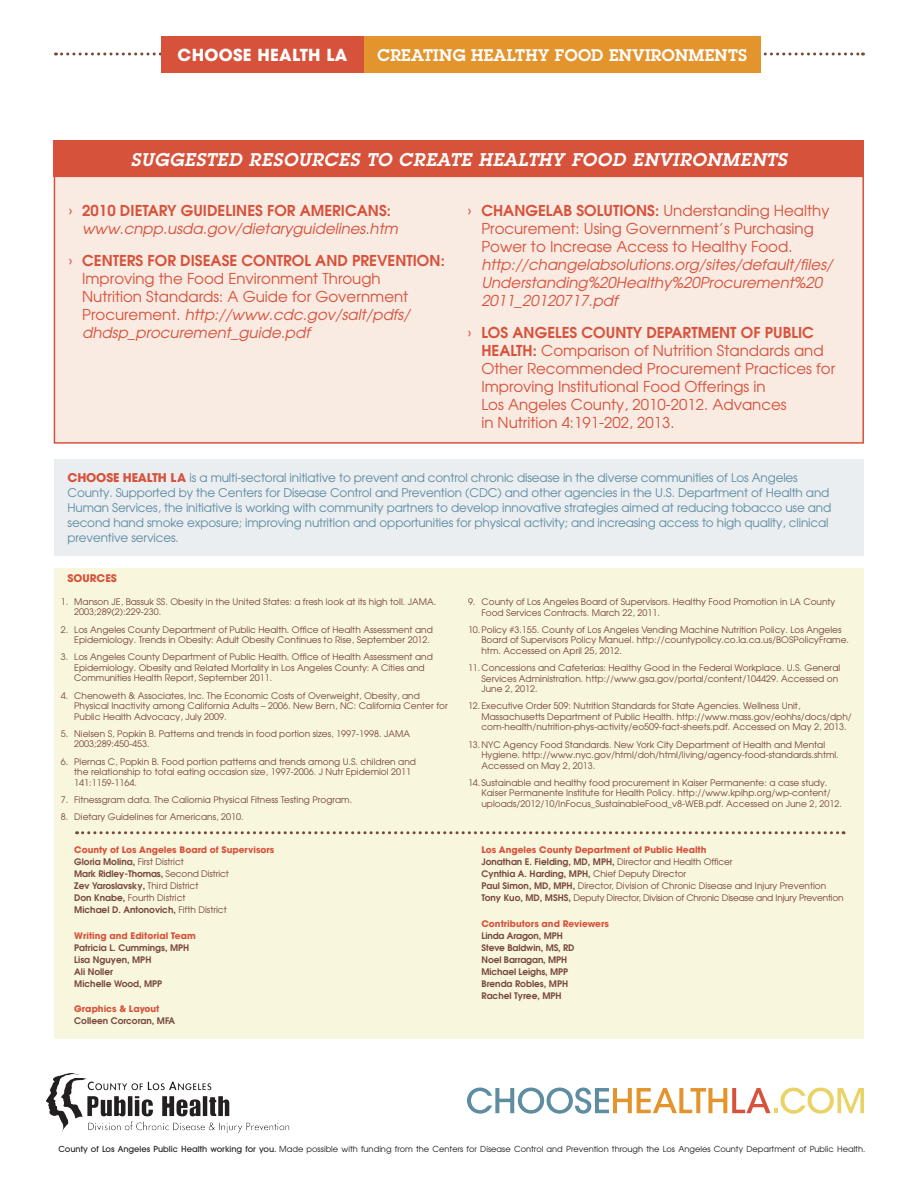
<style>
.page{position:relative;width:918px;height:1188px;background:#fff}
.page>*{position:absolute;margin:0;border:0;box-sizing:border-box;transform-origin:0 0}
.t1{font:italic 600 18px "Lubalin Graph";letter-spacing:.04em;color:#fff}
.t2{font:600 16.5px "Lubalin Graph";letter-spacing:.02em;color:#fff}
.t3{font:700 16.5px "Avant Garde";letter-spacing:.02em;color:#fff}
.t4{font:15px/18px "Avant Garde";color:#d7523b}
.t5{font:italic 15px/18px "Avant Garde";color:#d7523b}
.t6{font:600 15px/18px "Avant Garde";color:#d7523b}
.t7{font:12px/15px "Avant Garde";letter-spacing:-.01em;color:#5e8da1}
.t8{font:700 12px "Avant Garde";color:#d7523b}
.t9{font:700 10.5px "Avant Garde";color:#d7523b}
.t10{font:9px/10.5px "Avant Garde";color:#774738}
.t11{font:600 9px/12px "Avant Garde";color:#774738}
.t12{font:9px/12px "Avant Garde";letter-spacing:-.02em;color:#774738}
.t13{font:700 9px "Avant Garde";color:#d7523b}
.t14{font:8.25px "Avant Garde";color:#231f20}
.s1{font-weight:400}
.s2{font-style:normal}
.s3{font-weight:600;font-style:normal}
.s4{font-style:italic}
.s5{font-weight:600}
.s6{font-weight:700;color:#d7523b}
.s7{font-weight:500}
</style>
<div class="page">
<svg style="left:467px;top:1088px;width:397px;height:26px"></svg>
<img style="left:46px;top:1073px;width:244px;height:60px">
<div style="left:54px;top:459px;width:810px;height:96px;background:#ebeef1"></div>
<div style="left:54px;top:584px;width:810px;height:250px;background:#f9f6de"></div>
<div style="left:54px;top:568px;width:810px;height:20px;background:#f9f6de"></div>
<div style="left:54px;top:833px;width:810px;height:206px;background:#f9f6de"></div>
<svg style="left:77px;top:831px;width:767px;height:3px"></svg>
<div style="left:54px;top:176px;width:809px;height:267px;background:#f9eae2"></div>
<div style="left:54px;top:176px;width:810px;height:268px;border:2px solid #d7523b"></div>
<div style="left:54px;top:140px;width:810px;height:37px;background:#d7523b"></div>
<svg style="left:56px;top:52px;width:807px;height:4px"></svg>
<div style="left:364px;top:36px;width:397px;height:36px;background:#e4942d"></div>
<div style="left:161px;top:36px;width:203px;height:36px;background:#d7523b"></div>
<h2 class="t3" style="left:178px;top:44px;width:171px">CHOOSE HEALTH LA</h2>
<h2 class="t2" style="left:378px;top:44px;width:68px">CREATING</h2>
<h2 class="t2" style="left:471px;top:44px;width:160px">HEALTHY FOOD ENVIR</h2>
<h2 class="t2" style="left:662px;top:44px;width:86px">ONMENTS</h2>
<h1 class="t1" style="left:131px;top:147px;width:658px">SUGGESTED RESOURCES TO CREATE HEALTHY FOOD ENVIRONMENTS</h1>
<h3 class="t6" style="left:69px;top:201px;width:123px"><span class="s1">›</span> 2010 Dietary Guid</h3>
<h3 class="t6" style="left:218px;top:201px;width:175px">eli nes for Americans:</h3>
<h3 class="t5" style="left:69px;top:213px;width:378px;line-height:31.5px;text-indent:14px">www.cnpp.usda.gov/dietaryguidelines.htm<br><span class="s2">›</span> <span class="s3">Centers for Disease Control and Prevention:</span></h3>
<h3 class="t4" style="left:82px;top:269px;width:329px">Improving the Food Environment Through Nutrition Standards: A Guide for Government Procurement. <span class="s4">http://www.cdc.gov/salt/pdfs/ dhdsp_procurement_guide.pdf</span></h3>
<h3 class="t6" style="left:468px;top:202px;width:137px"><span class="s1">›</span> ChangeLab Soluti</h3>
<h3 class="t4" style="left:481px;top:202px;width:350px;text-indent:142px"><span class="s5">ons:</span> Understanding Healthy<br>Procurement: Using Government’s Purchasing<br>Power to Increase Access to Healthy Food.</h3>
<h3 class="t5" style="left:481px;top:256px;width:353px">http://changelabsolutions.org/sites/default/files/<br>Understanding%20Healthy%20Procurement%20<br>2011_20120717.pdf</h3>
<h3 class="t6" style="left:481px;top:323px;width:319px;text-indent:-14px"><span class="s1">›</span> Los Angeles County Departm ent of Pu blic<br>Health</h3>
<h3 class="t4" style="left:481px;top:341px;width:355px;text-indent:51px"><span class="s5">:</span> Comparison of Nutrition Standards and Other Recommended Procurement Practices for Improving Institutional Food Offerings in<br>Los Angeles County, 2010-2012. Advances<br>in Nutrition 4:191-202, 2013.</h3>
<h3 class="t8" style="left:68px;top:470px;width:19px">Choose</h3>
<h3 class="t8" style="left:123px;top:470px;width:17px">Health</h3>
<p class="t7" style="left:68px;top:470px;width:765px;text-indent:103px"><span class="s6">LA</span> is a multi-sectoral initiative to prevent and control chronic disease in the diverse communities of Los Angeles County. Supported by the Centers for Disease Control and Prevention (CDC) and other agencies in the U.S. Department of Health and Human Services, the initiative is working with community partners to develop innovative strategies aimed at reducing tobacco use and second hand smoke exposure; improving nutrition and opportunities for physical activity; and increasing access to high quality, clinical preventive services.</p>
<p class="t9" style="left:68px;top:571px;width:51px">SOURCES</p>
<p class="t10" style="left:74px;top:596px;width:363px;text-indent:-14px">1. Manson JE, Bassuk SS. Obesity in the United States: a fresh look at its high toll. JAMA.<br>2003;289(2):229-230.</p>
<p class="t10" style="left:74px;top:624px;width:360px;text-indent:-14px">2. Los Angeles County Department of Public Health. Office of Health Assessment and<br>Epidemiology. Trends in Obesity: Adult Obesity Continues to Rise, September 2012.</p>
<p class="t10" style="left:74px;top:652px;width:360px;text-indent:-14px">3. Los Angeles County Department of Public Health. Office of Health Assessment and<br>Epidemiology. Obesity and Related Mortality in Los Angeles County: A Cities and<br>Communities Health Report, September 2011.</p>
<p class="t10" style="left:74px;top:690px;width:375px;text-indent:-14px">4. Chenoweth &amp; Associates, Inc. The Economic Costs of Overweight, Obesity, and<br>Physical Inactivity among California Adults – 2006. New Bern, NC: California Center for<br>Public Health Advocacy, July 2009.</p>
<p class="t10" style="left:74px;top:728px;width:337px;text-indent:-14px">5. Nielsen S, Popkin B. Patterns and trends in food portion sizes, 1997-1998. JAMA<br>2003;289:450-453.</p>
<p class="t10" style="left:74px;top:756px;width:343px;text-indent:-14px">6. Piernas C, Popkin B. Food portion patterns and trends among U.S. children and the relationship to total eating occasion size, 1997-2006. J Nutr Epidemiol 2011<br>141:1159-1164.</p>
<p class="t10" style="left:61px;top:794px;width:293px">7. Fitnessgram data. The Caliornia Physical Fitness Testing Program.</p>
<p class="t10" style="left:61px;top:811px;width:184px">8. Dietary Guidelines for Americans, 2010.</p>
<p class="t11" style="left:74px;top:844px;width:202px"><span class="s6">County of Los Angeles Board of Supervisors </span>Gloria Molina, <span class="s1">First District<br></span>Mark Ridley-Thomas, <span class="s1">Second District<br></span>Zev Yaroslavsky, <span class="s1">Third District<br></span>Don Knabe, <span class="s1">Fourth District<br></span>Michael D. Antonovich, <span class="s1">Fifth District</span></p>
<p class="t13" style="left:74px;top:930px;width:123px">Writing and Editorial Team</p>
<p class="t11" style="left:74px;top:941px;width:117px">Patricia L. Cummings, MPH<br>Lisa Nguyen, MPH<br>Ali Noller<br>Michelle Wood, MPP</p>
<p class="t13" style="left:74px;top:1003px;width:87px">Graphics &amp; Layout</p>
<p class="t11" style="left:74px;top:1015px;width:102px">Colleen Corcoran, MFA</p>
<p class="t10" style="left:482px;top:596px;width:355px;text-indent:-14px">9. County of Los Angeles Board of Supervisors. Healthy Food Promotion in LA County<br>Food Services Contracts. March 22, 2011.</p>
<p class="t10" style="left:482px;top:624px;width:369px;text-indent:-14px">10.Policy #3.155. County of Los Angeles Vending Machine Nutrition Policy. Los Angeles<br>Board of Supervisors Policy Manuel. http://countypolicy.co.la.ca.us/BOSPolicyFrame. htm. Accessed on April 25, 2012.</p>
<p class="t10" style="left:482px;top:662px;width:360px;text-indent:-14px">11.Concessions and Cafeterias: Healthy Good in the Federal Workplace. U.S. General<br>Services Administration. http://www.gsa.gov/portal/content/104429. Accessed on<br>June 2, 2012.</p>
<p class="t10" style="left:482px;top:701px;width:372px;text-indent:-14px">12.Executive Order 509: Nutrition Standards for State Agencies. Wellness Unit,<br>Massachusetts Department of Public Health. http://www.mass.gov/eohhs/docs/dph/ com-health/nutrition-phys-activity/eo509-fact-sheets.pdf. Accessed on May 2, 2013.</p>
<p class="t10" style="left:482px;top:739px;width:359px;text-indent:-14px">13.NYC Agency Food Standards. New York City Department of Health and Mental<br>Hygiene. http://www.nyc.gov/html/doh/html/living/agency-food-standards.shtml.<br>Accessed on May 2, 2013.</p>
<p class="t10" style="left:482px;top:777px;width:362px;text-indent:-14px">14.Sustainable and healthy food procurement in Kaiser Permanente: a case study.<br>Kaiser Permanente Institute for Health Policy. http://www.kpihp.org/wp-content/ uploads/2012/10/InFocus_SustainableFood_v8-WEB.pdf. Accessed on June 2, 2012.</p>
<p class="t12" style="left:482px;top:844px;width:364px"><span class="s6">Los Angeles County Department of Public Health<br></span><span class="s5">Jonathan E. Fielding, MD, MPH,</span> Director and Health Officer<br><span class="s5">Cynthia A. Harding, MPH,</span> Chief Deputy Director<br><span class="s5">Paul Simon, MD, MPH,</span> Director, Division of Chronic Disease and Injury Prevention <span class="s5">Tony Kuo, MD, MSHS,</span> Deputy Director, Division of Chronic Disease and Injury Prevention</p>
<p class="t13" style="left:482px;top:918px;width:129px">Contributors and Reviewers</p>
<p class="t11" style="left:482px;top:929px;width:95px">Linda Aragon, MPH<br>Steve Baldwin, MS, RD<br>Noel Barragan, MPH<br>Michael Leighs, MPP<br>Brenda Robles, MPH<br>Rachel Tyree, MPH</p>
<p class="t14" style="left:58px;top:1144px;width:808px"><span class="s7">County of Los Angeles Public Health working for you.</span> Made possible with funding from the Centers for Disease Control and Prevention through the Los Angeles County Department of Public Health.</p>
</div>
